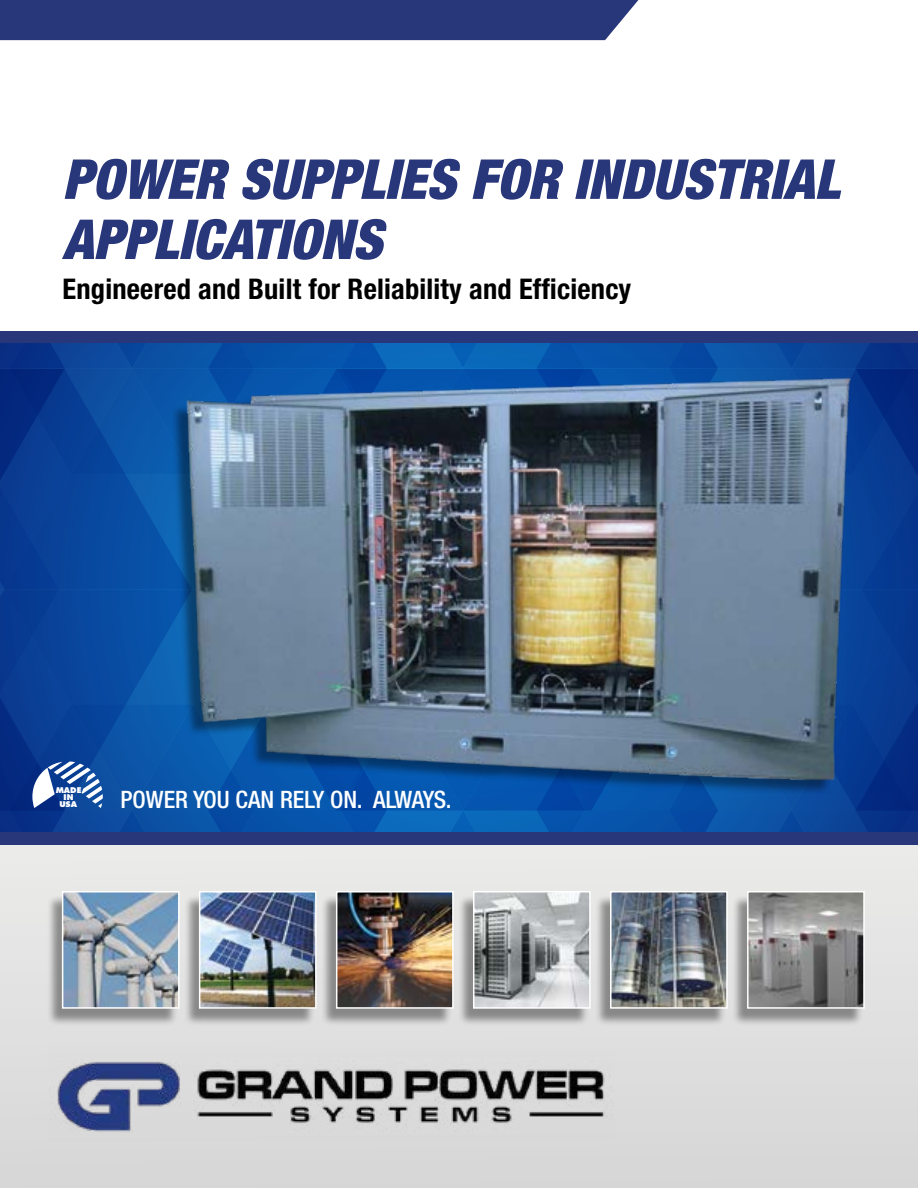
<style>
.page{position:relative;width:918px;height:1188px;background:#fff}
.page>*{position:absolute;margin:0;border:0;box-sizing:border-box;transform-origin:0 0}
.t1{font:italic 900 condensed 55.2px/60.2px "Helvetica Neue LT Std";color:#28367a}
.t2{font:700 condensed 28.5px "Helvetica Neue LT Std";letter-spacing:.005em;color:#000}
.t3{font:500 condensed 24px "Helvetica Neue LT Std";color:#fff}
.t4{font:800 7.65px/14px "Futura";color:#fff;text-align:center}
</style>
<div class="page">
<div style="left:0;top:0;width:918px;height:1188px;background:linear-gradient(to right,#e0e0e0,#dedede)"></div>
<img style="left:51px;top:1061px;width:562px;height:71px">
<div style="left:46px;top:894px;width:132px;height:132px;background:#000;opacity:.4"></div>
<img style="left:65px;top:894px;width:112px;height:112px">
<div style="left:62px;top:891px;width:118px;height:118px;border:2px solid #fff"></div>
<div style="left:183px;top:894px;width:132px;height:132px;background:#000;opacity:.4"></div>
<img style="left:202px;top:894px;width:112px;height:112px">
<div style="left:199px;top:891px;width:118px;height:118px;border:2px solid #fff"></div>
<div style="left:320px;top:894px;width:132px;height:132px;background:#000;opacity:.4"></div>
<img style="left:339px;top:894px;width:112px;height:112px">
<div style="left:336px;top:891px;width:118px;height:118px;border:2px solid #fff"></div>
<div style="left:457px;top:894px;width:132px;height:132px;background:#000;opacity:.4"></div>
<img style="left:476px;top:894px;width:112px;height:112px">
<div style="left:473px;top:891px;width:118px;height:118px;border:2px solid #fff"></div>
<div style="left:594px;top:894px;width:132px;height:132px;background:#000;opacity:.4"></div>
<img style="left:613px;top:894px;width:112px;height:112px">
<div style="left:610px;top:891px;width:118px;height:118px;border:2px solid #fff"></div>
<div style="left:731px;top:894px;width:132px;height:132px;background:#000;opacity:.4"></div>
<img style="left:750px;top:894px;width:112px;height:112px">
<div style="left:747px;top:891px;width:118px;height:118px;border:2px solid #fff"></div>
<div style="left:0;top:0;width:918px;height:832px;background:#fff"></div>
<div style="left:0;top:331px;width:918px;height:514px;background:#28367a"></div>
<img style="left:0;top:344px;width:918px;height:488px">
<div style="left:0;top:0;width:638px;height:40px;background:#28367a"></div>
<h1 class="t1" style="left:63px;top:149px;width:779px">POWER SUPPLIES FOR INDUSTRIAL<br>APPLICATIONS</h1>
<p class="t2" style="left:63px;top:271px;width:570px">Engineered and Built for Reliability and Efficiency</p>
<p class="t4" style="left:56px;top:783px;width:27px">MADE<br>USA</p>
<p class="t4" style="left:64px;top:790px;width:11px">IN</p>
<p class="t3" style="left:121px;top:786px;width:332px">POWER YOU CAN RELY ON. ALWAYS.</p>
</div>
